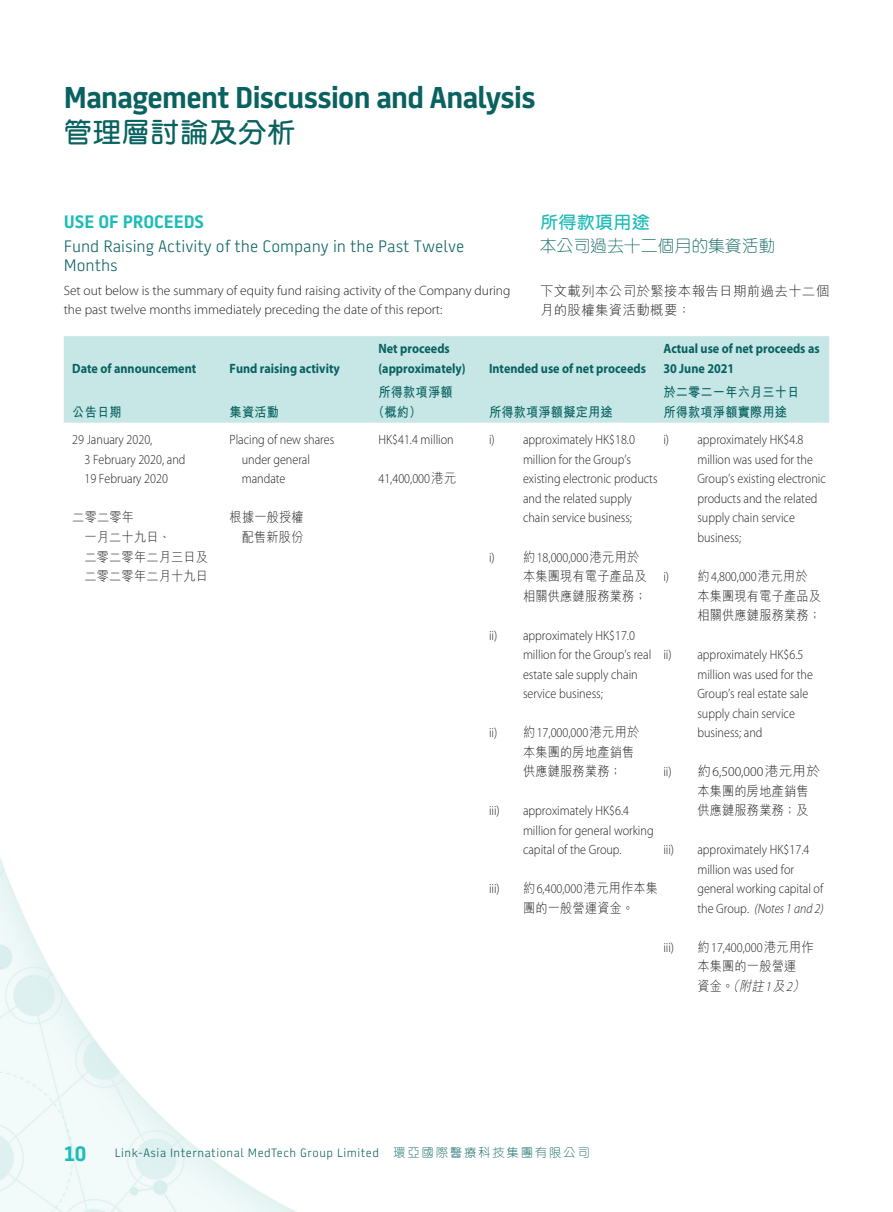
<style>
.page{position:relative;width:893px;height:1212px;background:#fff}
.page>*{position:absolute;margin:0;border:0;box-sizing:border-box;transform-origin:0 0}
.t1{font:700 30px "Battersea";letter-spacing:-.02em;color:#096260}
.t2{font:600 28.5px "M Yuen HK";letter-spacing:.02em;color:#096260}
.t3{font:700 21px "Battersea";color:#1dbcb8}
._01_H1_E{font:700 18px "Battersea";color:#1dbcb8}
._001_H1_C{font:600 18px "M Yuen HK";letter-spacing:.02em;color:#1dbcb8}
._02_H2_E{font:300 16.5px/19.5px "Battersea";color:#096260}
._002_H2_C{font:300 16.5px "M Yuen HK";letter-spacing:.02em;color:#096260}
._50_Table_txt{font:300 13.5px/19.5px "Myriad Pro";color:#231f20;scale:.9 1}
._50_Table_txt-2{font:300 13.5px/19.5px "M Hei HK";letter-spacing:.02em;color:#231f20;scale:.9 1}
._00_txt_E{font:300 13.5px/19.5px "Myriad Pro";color:#231f20}
._50_Table_txt-3{font:700 13.5px/19.5px "Myriad Pro";color:#096260;scale:.9 1}
._000_txt_C{font:300 13.5px/19.5px "M Hei HK";letter-spacing:.02em;color:#231f20}
._50_Table_txt-4{font:700 13.5px "M Hei HK";letter-spacing:.02em;color:#096260;scale:.9 1}
._000_txt_C-2{font:300 13.5px "M Hei HK";letter-spacing:.02em;color:#231f20;scale:.9 1}
.t4{font:300 12px "Battersea";letter-spacing:.04em;color:#096260}
.s1{font-family:"M Hei HK"}
.s2{font-family:"Myriad Pro"}
.s3{font-style:italic}
.s4{font-family:"Myriad Pro";font-style:italic}
.s5{font-family:"M Yuen HK"}
</style>
<div class="page">
<img style="left:0;top:336px;width:830px;height:876px">
<div style="left:64px;top:336px;width:765px;height:87px;background:#c6e7e6"></div>
<h1 class="t1" style="left:64px;top:79px;width:473px">Management Discussion and Analysis</h1>
<h2 class="t2" style="left:64px;top:118px;width:233px">管理層討論及分析</h2>
<p class="_01_H1_E" style="left:64px;top:211px;width:142px">USE OF PROCEEDS</p>
<p class="_02_H2_E" style="left:64px;top:236px;width:402px">Fund Raising Activity of the Company in the Past Twelve<br>Months</p>
<p class="_00_txt_E" style="left:64px;top:281px;width:448px">Set out below is the summary of equity fund raising activity of the Company during the past twelve months immediately preceding the date of this report:</p>
<p class="_001_H1_C" style="left:540px;top:213px;width:111px">所得款項用途</p>
<p class="_002_H2_C" style="left:540px;top:235px;width:237px">本公司過去十二個月的集資活動</p>
<p class="_000_txt_C" style="left:540px;top:281px;width:291px">下文載列本公司於緊接本報告日期前過去十二個月的股權集資活動概要：</p>
<p class="_50_Table_txt-3" style="left:72px;top:358px;width:139px">Date of announcement</p>
<p class="_50_Table_txt-3" style="left:230px;top:358px;width:124px">Fund raising activity</p>
<p class="_50_Table_txt-4" style="left:72px;top:402px;width:56px">公告日期</p>
<p class="_50_Table_txt-4" style="left:230px;top:402px;width:56px">集資活動</p>
<p class="_50_Table_txt" style="left:72px;top:430px;width:91px">29 January 2020,</p>
<p class="_50_Table_txt" style="left:84px;top:450px;width:114px">3 February 2020, and</p>
<p class="_50_Table_txt" style="left:84px;top:469px;width:94px">19 February 2020</p>
<p class="_50_Table_txt-2" style="left:72px;top:508px;width:70px">二零二零年</p>
<p class="_50_Table_txt-2" style="left:84px;top:527px;width:97px">一月二十九日、</p>
<p class="_50_Table_txt-2" style="left:84px;top:547px;width:139px">二零二零年二月三日及</p>
<p class="_50_Table_txt-2" style="left:84px;top:566px;width:139px">二零二零年二月十九日</p>
<p class="_50_Table_txt" style="left:230px;top:430px;width:118px">Placing of new shares</p>
<p class="_50_Table_txt" style="left:242px;top:450px;width:77px">under general</p>
<p class="_50_Table_txt" style="left:242px;top:469px;width:50px">mandate</p>
<p class="_000_txt_C-2" style="left:230px;top:511px;width:84px">根據一般授權</p>
<p class="_000_txt_C-2" style="left:242px;top:530px;width:70px">配售新股份</p>
<p class="_50_Table_txt-3" style="left:378px;top:339px;width:81px">Net proceeds</p>
<p class="_50_Table_txt-3" style="left:378px;top:358px;width:98px">(approximately)</p>
<p class="_50_Table_txt-3" style="left:489px;top:358px;width:176px">Intended use of net proceeds</p>
<p class="_50_Table_txt-4" style="left:378px;top:382px;width:84px">所得款項淨額</p>
<p class="_50_Table_txt-4" style="left:372px;top:402px;width:56px">（概約）</p>
<p class="_50_Table_txt-4" style="left:489px;top:402px;width:139px">所得款項淨額擬定用途</p>
<p class="_50_Table_txt-3" style="left:663px;top:339px;width:175px">Actual use of net proceeds as<br>30 June 2021</p>
<p class="_50_Table_txt-4" style="left:663px;top:382px;width:153px">於二零二一年六月三十日</p>
<p class="_50_Table_txt-4" style="left:663px;top:402px;width:139px">所得款項淨額實際用途</p>
<p class="_50_Table_txt" style="left:378px;top:430px;width:85px">HK$41.4 million</p>
<p class="_50_Table_txt" style="left:378px;top:469px;width:88px">41,400,000<span class="s1">港元</span></p>
<p class="_50_Table_txt" style="left:523px;top:430px;width:151px;text-indent:-34px">i) approximately HK$18.0 million for the Group’s existing electronic products and the related supply chain service business;</p>
<p class="_50_Table_txt-2" style="left:523px;top:547px;width:139px;text-indent:-34px"><span class="s2">i)</span> 約<span class="s2">18,000,000</span>港元用於本集團現有電子產品及相關供應鏈服務業務；</p>
<p class="_50_Table_txt" style="left:523px;top:625px;width:144px;text-indent:-34px">ii) approximately HK$17.0 million for the Group’s real estate sale supply chain service business;</p>
<p class="_50_Table_txt-2" style="left:523px;top:722px;width:131px;text-indent:-34px"><span class="s2">ii)</span> 約<span class="s2">17,000,000</span>港元用於本集團的房地產銷售供應鏈服務業務；</p>
<p class="_50_Table_txt" style="left:489px;top:801px;width:14px">iii)</p>
<p class="_50_Table_txt" style="left:523px;top:801px;width:147px">approximately HK$6.4 million for general working capital of the Group.</p>
<p class="_50_Table_txt" style="left:489px;top:879px;width:14px">iii)</p>
<p class="_50_Table_txt-2" style="left:523px;top:878px;width:152px">約<span class="s2">6,400,000</span>港元用作本集團的一般營運資金。</p>
<p class="_50_Table_txt" style="left:697px;top:430px;width:144px;text-indent:-34px">i) approximately HK$4.8 million was used for the<br>Group’s existing electronic products and the related supply chain service business;</p>
<p class="_50_Table_txt-2" style="left:697px;top:566px;width:139px;text-indent:-34px"><span class="s2">i)</span> 約<span class="s2">4,800,000</span>港元用於本集團現有電子產品及相關供應鏈服務業務；</p>
<p class="_50_Table_txt" style="left:697px;top:645px;width:130px;text-indent:-34px">ii) approximately HK$6.5 million was used for the<br>Group’s real estate sale supply chain service business; and</p>
<p class="_000_txt_C" style="left:697px;top:761px;width:124px;text-indent:-34px"><span class="s2">ii)</span> 約<span class="s2">6,500,000</span>港元用於本集團的房地產銷售供應鏈服務業務；及</p>
<p class="_50_Table_txt" style="left:663px;top:840px;width:14px">iii)</p>
<p class="_50_Table_txt" style="left:697px;top:840px;width:142px">approximately HK$17.4 million was used for general working capital of the Group. <span class="s3">(Notes 1 and 2)</span></p>
<p class="_50_Table_txt" style="left:663px;top:937px;width:14px">iii)</p>
<p class="_50_Table_txt-2" style="left:697px;top:937px;width:131px">約<span class="s2">17,400,000</span>港元用作本集團的一般營運<br>資金。<span class="s3">（附註</span><span class="s4">1</span><span class="s3">及</span><span class="s4">2</span><span class="s3">）</span></p>
<h3 class="t3" style="left:64px;top:1140px;width:24px">10</h3>
<p class="t4" style="left:115px;top:1146px;width:476px">Link-Asia International MedTech Group Limited <span class="s5">環亞國際醫療科技集團有限公司</span></p>
</div>
